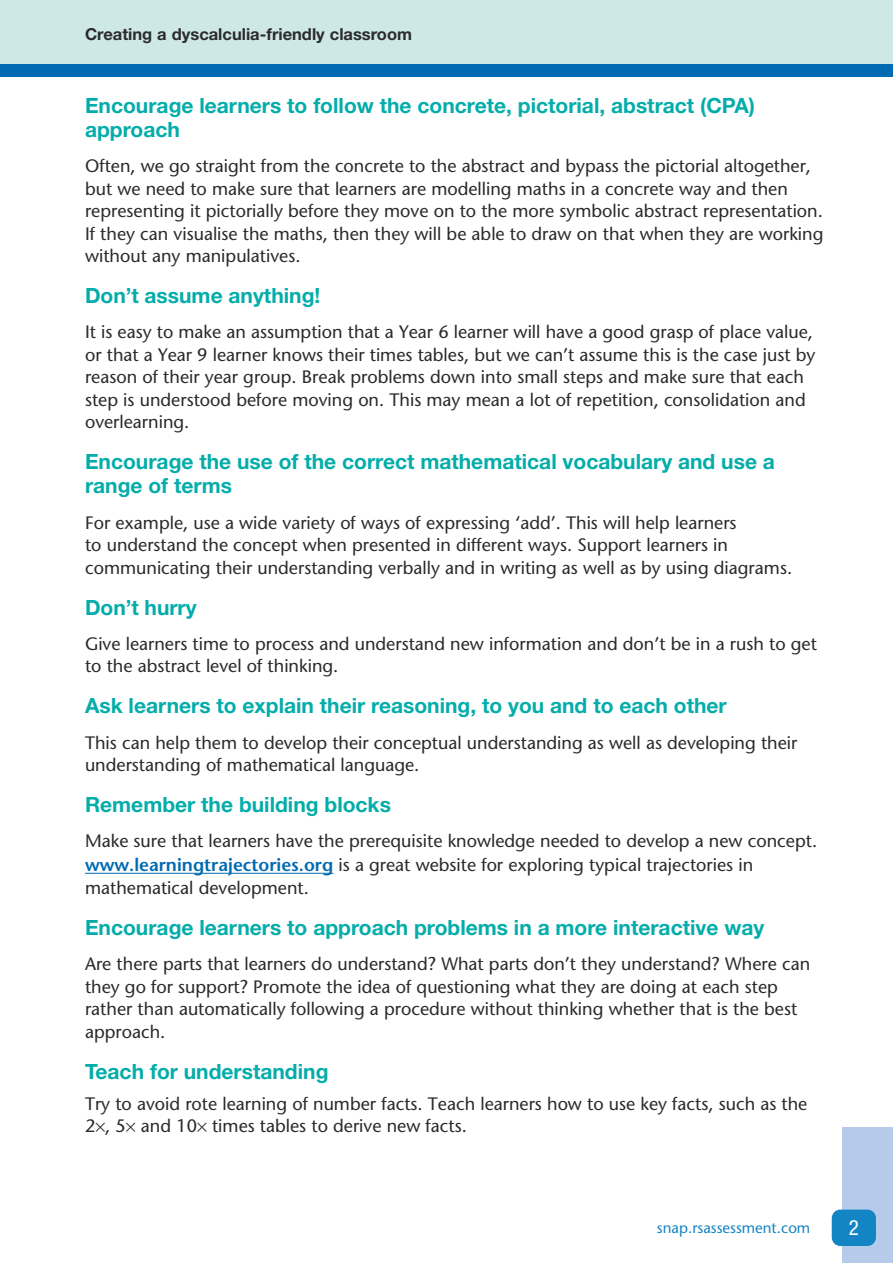
<style>
.page{position:relative;width:893px;height:1263px;background:#fff}
.page>*{position:absolute;margin:0;border:0;box-sizing:border-box;transform-origin:0 0}
.t1{font:700 21px/24px "Helvetica Neue LT Std";color:#04adaa}
.t2{font:condensed 21px "Helvetica Neue LT Std";color:#fff}
.t3{font:500 18px/22.5px "Stone Sans Std";color:#2b2b2a}
.t4{font:700 16.5px "Helvetica Neue LT Std";color:#2b2b2a}
.t5{font:500 15px "Stone Sans Std";color:#1485c4}
.s1{font-weight:600;color:#006ab3}
</style>
<div class="page">
<div style="left:0;top:0;width:893px;height:64px;background:#cde8e7"></div>
<div style="left:0;top:64px;width:893px;height:13px;background:#006ab3"></div>
<div style="left:842px;top:1127px;width:51px;height:136px;background:#b5cbe9"></div>
<div style="left:832px;top:1209px;width:44px;height:37px;background:#1485c4;border-radius:9px"></div>
<hr style="left:85px;top:873px;width:248px;height:1px;background:#006ab3">
<p class="t4" style="left:85px;top:24px;width:328px">Creating a dyscalculia-friendly classroom</p>
<p class="t1" style="left:85px;top:93px;width:671px">Encourage learners to follow the concrete, pictorial, abstract (CPA) approach</p>
<p class="t3" style="left:85px;top:155px;width:740px">Often, we go straight from the concrete to the abstract and bypass the pictorial altogether, but we need to make sure that learners are modelling maths in a concrete way and then representing it pictorially before they move on to the more symbolic abstract representation.<br>If they can visualise the maths, then they will be able to draw on that when they are working without any manipulatives.</p>
<p class="t1" style="left:85px;top:283px;width:237px">Don’t assume anything!</p>
<p class="t3" style="left:85px;top:321px;width:732px">It is easy to make an assumption that a Year 6 learner will have a good grasp of place value, or that a Year 9 learner knows their times tables, but we can’t assume this is the case just by reason of their year group. Break problems down into small steps and make sure that each step is understood before moving on. This may mean a lot of repetition, consolidation and overlearning.</p>
<p class="t1" style="left:85px;top:449px;width:691px">Encourage the use of the correct mathematical vocabulary and use a range of terms</p>
<p class="t3" style="left:85px;top:511px;width:709px">For example, use a wide variety of ways of expressing ‘add’. This will help learners<br>to understand the concept when presented in different ways. Support learners in communicating their understanding verbally and in writing as well as by using diagrams.</p>
<p class="t1" style="left:85px;top:595px;width:113px">Don’t hurry</p>
<p class="t3" style="left:85px;top:632px;width:733px">Give learners time to process and understand new information and don’t be in a rush to get to the abstract level of thinking.</p>
<p class="t1" style="left:85px;top:693px;width:643px">Ask learners to explain their reasoning, to you and to each other</p>
<p class="t3" style="left:85px;top:731px;width:714px">This can help them to develop their conceptual understanding as well as developing their understanding of mathematical language.</p>
<p class="t1" style="left:85px;top:792px;width:307px">Remember the building blocks</p>
<p class="t3" style="left:85px;top:830px;width:734px;line-height:23.2px">Make sure that learners have the prerequisite knowledge needed to develop a new concept. <span class="s1">www.learningtrajectories.org</span> is a great website for exploring typical trajectories in mathematical development.</p>
<p class="t1" style="left:85px;top:915px;width:681px">Encourage learners to approach problems in a more interactive way</p>
<p class="t3" style="left:85px;top:953px;width:727px">Are there parts that learners do understand? What parts don’t they understand? Where can they go for support? Promote the idea of questioning what they are doing at each step rather than automatically following a procedure without thinking whether that is the best approach.</p>
<p class="t1" style="left:85px;top:1059px;width:245px">Teach for understanding</p>
<p class="t3" style="left:85px;top:1092px;width:724px">Try to avoid rote learning of number facts. Teach learners how to use key facts, such as the<br>2 , 5 and 10 times tables to derive new facts.</p>
<p class="t5" style="left:657px;top:1219px;width:155px">snap.rsassessment.com</p>
<p class="t2" style="left:849px;top:1216px;width:12px">2</p>
</div>
